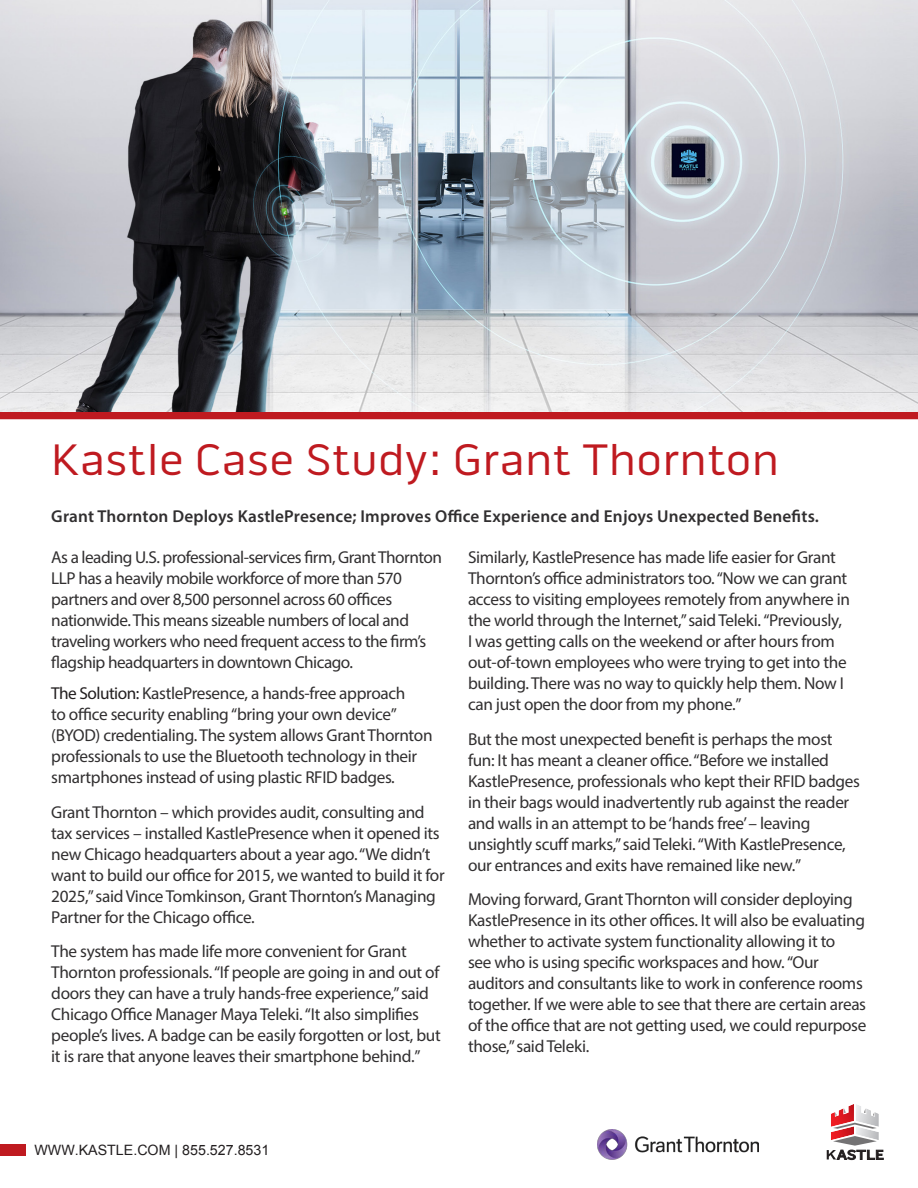
<style>
.page{position:relative;width:918px;height:1188px;background:#fff}
.page>*{position:absolute;margin:0;border:0;box-sizing:border-box;transform-origin:0 0}
.t1{font:45px "Pill Gothic 600 mg";letter-spacing:.02em;color:#bf1a20}
.t2{font:17.25px/21px "Myriad Pro";letter-spacing:-.02em;color:#312f30}
.t3{font:600 17.25px "Myriad Pro";letter-spacing:.01em;color:#312f30}
.t4{font:14.25px "Arial";color:#231f20}
.s1{color:#231f20}
</style>
<div class="page">
<svg style="left:827px;top:1104px;width:57px;height:57px"></svg>
<div style="left:0;top:1144px;width:25px;height:12px;background:#bf1a20"></div>
<div style="left:0;top:412px;width:918px;height:7px;background:#bf1a20"></div>
<img style="left:0;top:0;width:918px;height:412px">
<img style="left:597px;top:1129px;width:162px;height:31px">
<h1 class="t1" style="left:51px;top:444px;width:729px">Kastle Case Study: Grant Thornton</h1>
<p class="t3" style="left:51px;top:510px;width:769px">Grant Thornton Deploys KastlePresence; Improves Office Experience and Enjoys Unexpected Benefits.</p>
<p class="t2" style="left:51px;top:549px;width:392px">As a leading U.S. professional-services firm, Grant Thornton LLP has a heavily mobile workforce of more than 570 partners and over 8,500 personnel across 60 offices nationwide. This means sizeable numbers of local and traveling workers who need frequent access to the firm’s flagship headquarters in downtown Chicago.</p>
<p class="t2" style="left:51px;top:684px;width:383px"><span class="s1">The Solution:</span> KastlePresence, a hands-free approach<br>to office security enabling “bring your own device” (BYOD) credentialing. The system allows Grant Thornton professionals to use the Bluetooth technology in their smartphones instead of using plastic RFID badges.</p>
<p class="t2" style="left:51px;top:803px;width:395px">Grant Thornton – which provides audit, consulting and tax services – installed KastlePresence when it opened its new Chicago headquarters about a year ago. “We didn’t want to build our office for 2015, we wanted to build it for 2025,” said Vince Tomkinson, Grant Thornton’s Managing Partner for the Chicago office.</p>
<p class="t2" style="left:51px;top:942px;width:391px">The system has made life more convenient for Grant Thornton professionals. “If people are going in and out of doors they can have a truly hands-free experience,” said Chicago Office Manager Maya Teleki. “It also simplifies people’s lives. A badge can be easily forgotten or lost, but it is rare that anyone leaves their smartphone behind.”</p>
<p class="t2" style="left:468px;top:549px;width:384px">Similarly, KastlePresence has made life easier for Grant Thornton’s office administrators too. “Now we can grant access to visiting employees remotely from anywhere in the world through the Internet,” said Teleki. “Previously, I was getting calls on the weekend or after hours from out-of-town employees who were trying to get into the building. There was no way to quickly help them. Now I can just open the door from my phone.”</p>
<p class="t2" style="left:468px;top:730px;width:393px">But the most unexpected benefit is perhaps the most fun: It has meant a cleaner office. “Before we installed KastlePresence, professionals who kept their RFID badges in their bags would inadvertently rub against the reader and walls in an attempt to be ‘hands free’ – leaving unsightly scuff marks,” said Teleki. “With KastlePresence, our entrances and exits have remained like new.”</p>
<p class="t2" style="left:468px;top:891px;width:400px">Moving forward, Grant Thornton will consider deploying KastlePresence in its other offices. It will also be evaluating whether to activate system functionality allowing it to<br>see who is using specific workspaces and how. “Our auditors and consultants like to work in conference rooms together. If we were able to see that there are certain areas of the office that are not getting used, we could repurpose those,” said Teleki.</p>
<p class="t4" style="left:34px;top:1144px;width:236px">WWW.KASTLE.COM | 855.527.8531</p>
</div>
